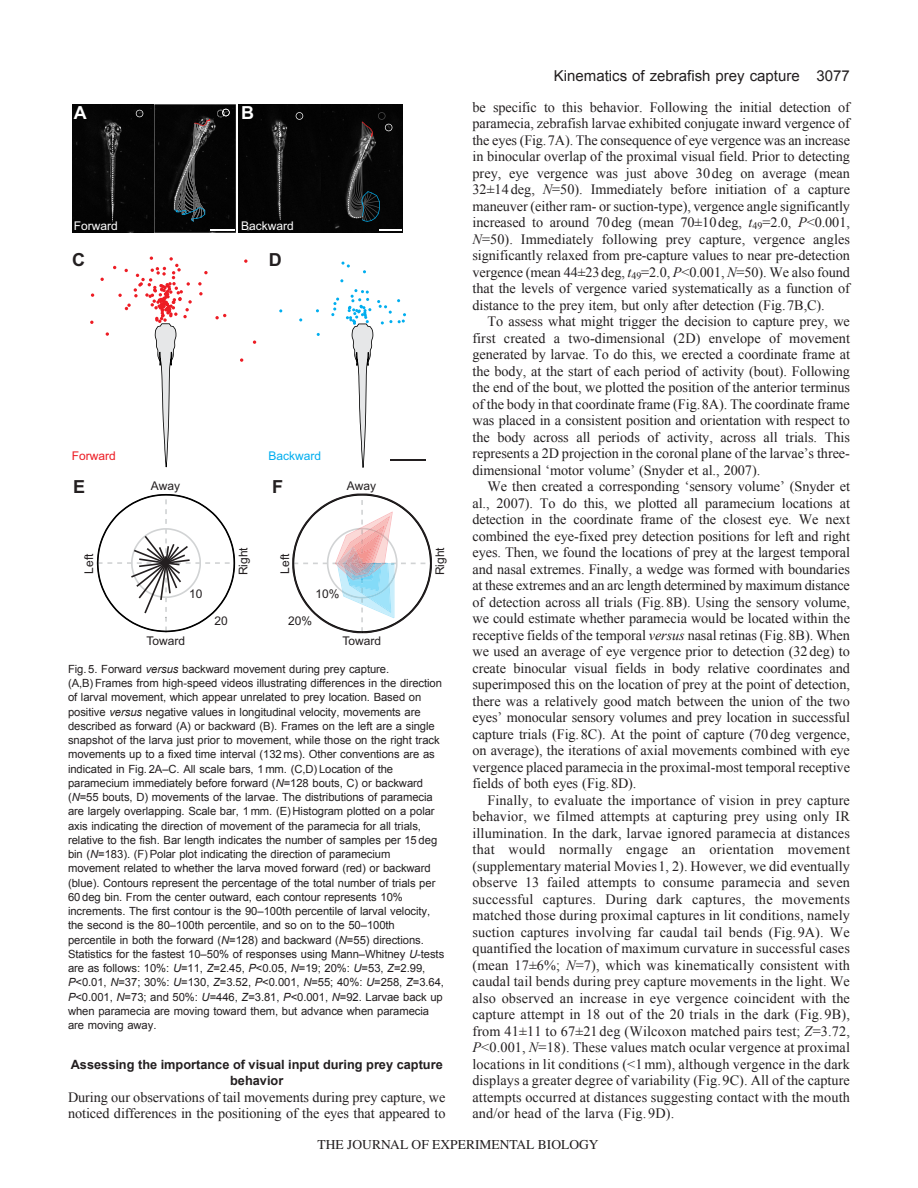
<style>
.page{position:relative;width:918px;height:1188px;background:#fff}
.page>*{position:absolute;margin:0;border:0;box-sizing:border-box;transform-origin:0 0}
.t1{font:700 18px "Arial";color:#231f20}
.t2{font:700 18px "Arial";color:#fff}
.t3{font:15px "Arial";color:#231f20}
.t4{font:14.25px/16.5px "Times New Roman";letter-spacing:-.005em;color:#231f20;text-align:justify}
.t5{font:13.5px "Times";color:#231f20}
.t6{font:700 12.75px/16.5px "Arial";color:#231f20;text-align:center}
.t7{font:12px "Arial";color:#231f20}
.t8{font:12px "Arial";color:#fff}
.t9{font:12px "Arial";color:#00aeef}
.t10{font:12px "Arial";color:#ed1c24}
.t11{font:11.25px/14.2px "Arial";letter-spacing:-.005em;color:#231f20}
.s1{font-style:italic}
</style>
<div class="page">
<div style="left:239px;top:104px;width:164px;height:129px;background:#040404"></div>
<svg style="left:379px;top:230px;width:23px;height:1px"></svg>
<svg style="left:279px;top:122px;width:2px;height:98px"></svg>
<svg style="left:296px;top:112px;width:7px;height:8px"></svg>
<img style="left:72px;top:104px;width:164px;height:129px">
<svg style="left:210px;top:230px;width:25px;height:1px"></svg>
<svg style="left:136px;top:110px;width:7px;height:7px"></svg>
<svg style="left:331px;top:298px;width:8px;height:18px"></svg>
<svg style="left:341px;top:262px;width:9px;height:6px"></svg>
<svg style="left:346px;top:289px;width:60px;height:179px"></svg>
<hr style="left:390px;top:460px;width:36px;height:1px;background:#231f20">
<svg style="left:253px;top:340px;width:3px;height:4px"></svg>
<svg style="left:199px;top:292px;width:4px;height:3px"></svg>
<svg style="left:204px;top:271px;width:4px;height:3px"></svg>
<svg style="left:244px;top:259px;width:4px;height:4px"></svg>
<svg style="left:91px;top:293px;width:3px;height:4px"></svg>
<svg style="left:90px;top:321px;width:4px;height:3px"></svg>
<svg style="left:215px;top:314px;width:11px;height:5px"></svg>
<svg style="left:198px;top:282px;width:4px;height:4px"></svg>
<svg style="left:240px;top:358px;width:3px;height:4px"></svg>
<svg style="left:100px;top:256px;width:92px;height:211px"></svg>
<hr style="left:182px;top:463px;width:36px;height:4px;background:#fff">
<svg style="left:174px;top:119px;width:36px;height:103px;background:#292a2b"></svg>
<svg style="left:112px;top:123px;width:2px;height:99px"></svg>
<svg style="left:292px;top:494px;width:140px;height:139px"></svg>
<svg style="left:348px;top:112px;width:44px;height:110px;background:#1b1c1d"></svg>
<svg style="left:97px;top:494px;width:138px;height:139px"></svg>
<svg style="left:217px;top:109px;width:13px;height:8px"></svg>
<p class="t2" style="left:74px;top:102px;width:14px">A</p>
<p class="t2" style="left:241px;top:102px;width:14px">B</p>
<p class="t8" style="left:74px;top:222px;width:46px">Forward</p>
<p class="t8" style="left:241px;top:222px;width:54px">Backward</p>
<p class="t1" style="left:72px;top:250px;width:14px">C</p>
<p class="t1" style="left:269px;top:250px;width:14px">D</p>
<p class="t10" style="left:72px;top:451px;width:46px">Forward</p>
<p class="t9" style="left:268px;top:451px;width:54px">Backward</p>
<p class="t1" style="left:73px;top:476px;width:14px">E</p>
<p class="t1" style="left:272px;top:476px;width:12px">F</p>
<p class="t7" style="left:151px;top:482px;width:31px">Away</p>
<p class="t7" style="left:347px;top:482px;width:31px">Away</p>
<p class="t7" style="left:85px;top:574px;width:22px;rotate:-90deg">Left</p>
<p class="t7" style="left:189px;top:590px;width:15px">10</p>
<p class="t7" style="left:239px;top:575px;width:30px;rotate:-90deg">Right</p>
<p class="t7" style="left:215px;top:616px;width:15px">20</p>
<p class="t7" style="left:281px;top:574px;width:22px;rotate:-90deg">Left</p>
<p class="t7" style="left:316px;top:590px;width:26px">10%</p>
<p class="t7" style="left:288px;top:616px;width:26px">20%</p>
<p class="t7" style="left:435px;top:575px;width:30px;rotate:-90deg">Right</p>
<p class="t7" style="left:343px;top:636px;width:40px">Toward</p>
<p class="t11" style="left:68px;top:662px;width:378px">Fig. 5. Forward <span class="s1">versus</span> backward movement during prey capture. (A,B)Frames from high-speed videos illustrating differences in the direction of larval movement, which appear unrelated to prey location. Based on positive <span class="s1">versus</span> negative values in longitudinal velocity, movements are described as forward (A) or backward (B). Frames on the left are a single snapshot of the larva just prior to movement, while those on the right track movements up to a fixed time interval (132 ms). Other conventions are as indicated in Fig. 2A–C. All scale bars, 1 mm. (C,D) Location of the paramecium immediately before forward (<span class="s1">N</span>=128 bouts, C) or backward (<span class="s1">N</span>=55 bouts, D) movements of the larvae. The distributions of paramecia are largely overlapping. Scale bar, 1 mm. (E) Histogram plotted on a polar axis indicating the direction of movement of the paramecia for all trials, relative to the fish. Bar length indicates the number of samples per 15 deg bin (<span class="s1">N</span>=183). (F)Polar plot indicating the direction of paramecium movement related to whether the larva moved forward (red) or backward (blue). Contours represent the percentage of the total number of trials per 60 deg bin. From the center outward, each contour represents 10% increments. The first contour is the 90–100th percentile of larval velocity, the second is the 80–100th percentile, and so on to the 50–100th percentile in both the forward (<span class="s1">N</span>=128) and backward (<span class="s1">N</span>=55) directions.<br>Statistics for the fastest 10–50% of responses using Mann–Whitney <span class="s1">U</span>-tests are as follows: 10%: <span class="s1">U</span>=11, <span class="s1">Z</span>=2.45, <span class="s1">P</span>&lt;0.05, <span class="s1">N</span>=19; 20%: <span class="s1">U</span>=53, <span class="s1">Z</span>=2.99, <span class="s1">P</span>&lt;0.01, <span class="s1">N</span>=37; 30%: <span class="s1">U</span>=130, <span class="s1">Z</span>=3.52, <span class="s1">P</span>&lt;0.001, <span class="s1">N</span>=55; 40%: <span class="s1">U</span>=258, <span class="s1">Z</span>=3.64, <span class="s1">P</span>&lt;0.001, <span class="s1">N</span>=73; and 50%: <span class="s1">U</span>=446, <span class="s1">Z</span>=3.81, <span class="s1">P</span>&lt;0.001, <span class="s1">N</span>=92. Larvae back up when paramecia are moving toward them, but advance when paramecia are moving away.</p>
<p class="t7" style="left:147px;top:636px;width:40px">Toward</p>
<p class="t6" style="left:71px;top:1056px;width:373px">Assessing the importance of visual input during prey capture behavior</p>
<p class="t4" style="left:68px;top:1089px;width:379px">During our observations of tail movements during prey capture, we noticed differences in the positioning of the eyes that appeared to</p>
<p class="t3" style="left:554px;top:67px;width:298px">Kinematics of zebrafish prey capture 3077</p>
<p class="t4" style="left:472px;top:99px;width:379px">be specific to this behavior. Following the initial detection of paramecia, zebrafish larvae exhibited conjugate inward vergence of the eyes (Fig.7A). The consequence of eye vergence was an increase in binocular overlap of the proximal visual field. Prior to detecting prey, eye vergence was just above 30 deg on average (mean 32±14 deg, <span class="s1">N</span>=50). Immediately before initiation of a capture maneuver (either ram- or suction-type), vergence angle significantly increased to around 70deg (mean 70±10deg, <span class="s1">t</span><sub>49</sub>=2.0, <span class="s1">P</span>&lt;0.001, <span class="s1">N</span>=50). Immediately following prey capture, vergence angles significantly relaxed from pre-capture values to near pre-detection vergence (mean 44±23deg, <span class="s1">t</span><sub>49</sub>=2.0, <span class="s1">P</span>&lt;0.001, <span class="s1">N</span>=50). We also found that the levels of vergence varied systematically as a function of distance to the prey item, but only after detection (Fig.7B,C).</p>
<p class="t4" style="left:472px;top:313px;width:379px;text-indent:15px">To assess what might trigger the decision to capture prey, we first created a two-dimensional (2D) envelope of movement generated by larvae. To do this, we erected a coordinate frame at the body, at the start of each period of activity (bout). Following the end of the bout, we plotted the position of the anterior terminus of the body in that coordinate frame (Fig.8A). The coordinate frame was placed in a consistent position and orientation with respect to the body across all periods of activity, across all trials. This represents a 2D projection in the coronal plane of the larvae’s three&shy;dimensional ‘motor volume’ (Snyder et al., 2007).</p>
<p class="t4" style="left:472px;top:478px;width:379px;text-indent:15px">We then created a corresponding ‘sensory volume’ (Snyder et al., 2007). To do this, we plotted all paramecium locations at detection in the coordinate frame of the closest eye. We next combined the eye-fixed prey detection positions for left and right eyes. Then, we found the locations of prey at the largest temporal and nasal extremes. Finally, a wedge was formed with boundaries at these extremes and an arc length determined by maximum distance of detection across all trials (Fig.8B). Using the sensory volume, we could estimate whether paramecia would be located within the receptive fields of the temporal <span class="s1">versus</span> nasal retinas (Fig.8B). When we used an average of eye vergence prior to detection (32deg) to create binocular visual fields in body relative coordinates and superimposed this on the location of prey at the point of detection, there was a relatively good match between the union of the two eyes’ monocular sensory volumes and prey location in successful capture trials (Fig.8C). At the point of capture (70deg vergence, on average), the iterations of axial movements combined with eye vergence placed paramecia in the proximal-most temporal receptive fields of both eyes (Fig.8D).</p>
<p class="t4" style="left:472px;top:792px;width:379px;text-indent:15px">Finally, to evaluate the importance of vision in prey capture behavior, we filmed attempts at capturing prey using only IR illumination. In the dark, larvae ignored paramecia at distances that would normally engage an orientation movement (supplementary material Movies1, 2). However, we did eventually observe 13 failed attempts to consume paramecia and seven successful captures. During dark captures, the movements matched those during proximal captures in lit conditions, namely suction captures involving far caudal tail bends (Fig.9A). We quantified the location of maximum curvature in successful cases (mean 17±6%; <span class="s1">N</span>=7), which was kinematically consistent with caudal tail bends during prey capture movements in the light. We also observed an increase in eye vergence coincident with the capture attempt in 18 out of the 20 trials in the dark (Fig. 9B), from 41±11 to 67±21 deg (Wilcoxon matched pairs test; <span class="s1">Z</span>=3.72, <span class="s1">P</span>&lt;0.001, <span class="s1">N</span>=18). These values match ocular vergence at proximal locations in lit conditions (&lt;1mm), although vergence in the dark displays a greater degree of variability (Fig.9C). All of the capture attempts occurred at distances suggesting contact with the mouth and/or head of the larva (Fig. 9D).</p>
<p class="t5" style="left:318px;top:1137px;width:282px">THE JOURNAL OF EXPERIMENTAL BIOLOGY</p>
</div>
